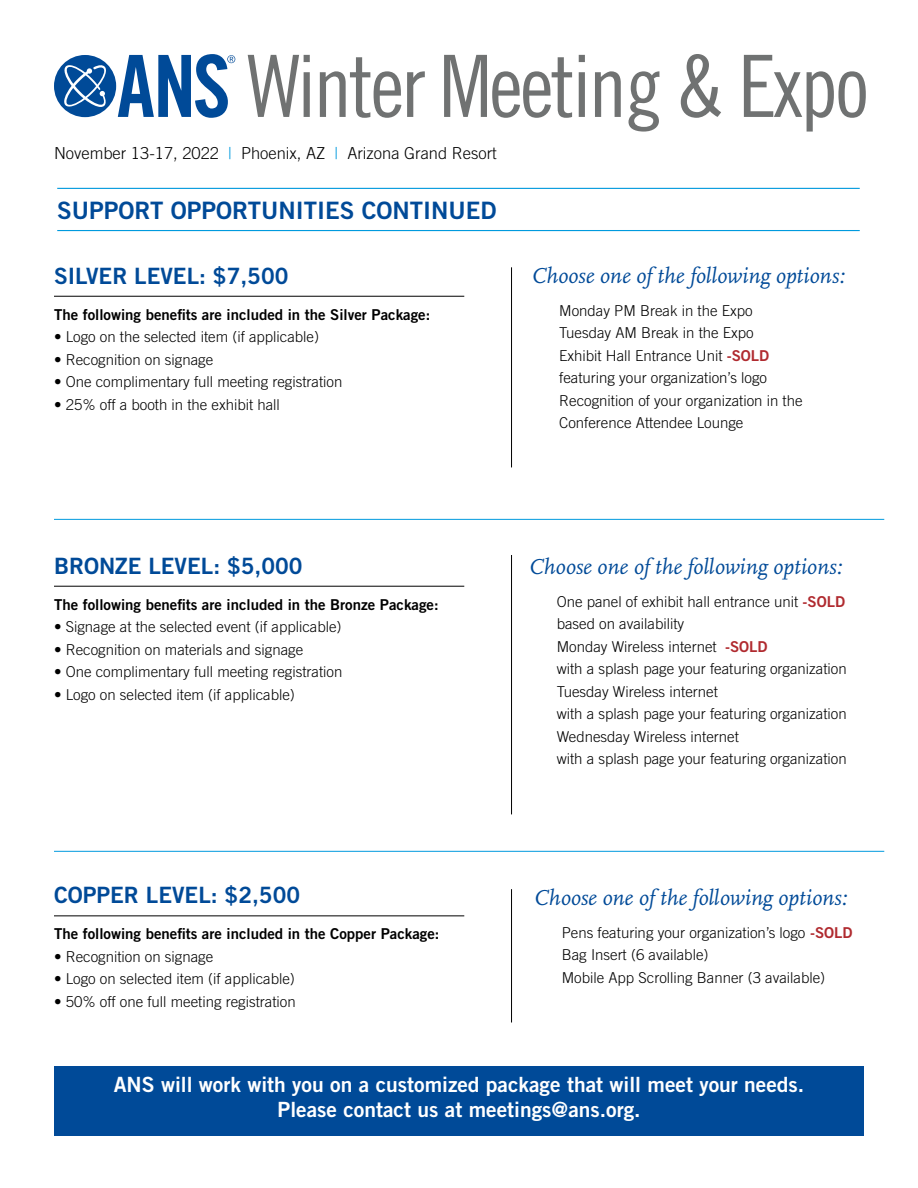
<style>
.page{position:relative;width:918px;height:1188px;background:#fff}
.page>*{position:absolute;margin:0;border:0;box-sizing:border-box;transform-origin:0 0}
.t1{font:24px "Trade Gothic LT Std Bd 2";color:#004a98}
.t2{font:italic 22.5px "Scala OT";color:#004a98}
.t3{font:22.5px "Trade Gothic LT Std Bd 2";color:#004a98}
.t4{font:21px/25.2px "Trade Gothic LT Std Bd 2";color:#fff;text-align:center}
.t5{font:300 16.5px "Trade Gothic LT Std";color:#000}
.t6{font:300 15px/22.5px "Trade Gothic LT Std";color:#000}
.t7{font:15px "Trade Gothic LT Std Bd 2";color:#000}
.s1{color:#009ade}
.s2{font-family:"Trade Gothic LT Std Bd 2";font-weight:400;color:#b02a2f}
</style>
<div class="page">
<div style="left:54px;top:1066px;width:810px;height:70px;background:#004a98"></div>
<hr style="left:54px;top:296px;width:410px;height:1px;background:#000">
<hr style="left:511px;top:267px;width:1px;height:200px;background:#000">
<hr style="left:54px;top:519px;width:830px;height:1px;background:#009ade">
<hr style="left:54px;top:851px;width:830px;height:1px;background:#009ade">
<hr style="left:54px;top:915px;width:410px;height:1px;background:#000">
<hr style="left:511px;top:889px;width:1px;height:133px;background:#000">
<hr style="left:54px;top:586px;width:410px;height:1px;background:#000">
<hr style="left:511px;top:555px;width:1px;height:259px;background:#000">
<hr style="left:57px;top:188px;width:803px;height:1px;background:#009ade">
<hr style="left:57px;top:230px;width:803px;height:1px;background:#009ade">
<svg style="left:248px;top:55px;width:62px;height:62px"></svg>
<svg style="left:320px;top:57px;width:81px;height:61px"></svg>
<svg style="left:407px;top:71px;width:18px;height:46px"></svg>
<svg style="left:444px;top:55px;width:128px;height:63px"></svg>
<svg style="left:579px;top:55px;width:6px;height:62px"></svg>
<svg style="left:595px;top:71px;width:26px;height:46px"></svg>
<svg style="left:629px;top:71px;width:30px;height:61px"></svg>
<svg style="left:681px;top:54px;width:40px;height:64px"></svg>
<svg style="left:744px;top:55px;width:122px;height:77px"></svg>
<svg style="left:54px;top:54px;width:181px;height:64px"></svg>
<p class="t5" style="left:54px;top:143px;width:444px">November 13-17, 2022 <span class="s1">|</span> Phoenix, AZ <span class="s1">|</span> Arizona Grand Resort</p>
<h1 class="t1" style="left:57px;top:196px;width:441px">SUPPORT OPPORTUNITIES CONTINUED</h1>
<h2 class="t3" style="left:54px;top:262px;width:236px">SILVER LEVEL: $7,500</h2>
<h2 class="t2" style="left:531px;top:263px;width:315px">Choose one of the following options:</h2>
<p class="t6" style="left:559px;top:299px;width:245px">Monday PM Break in the Expo<br>Tuesday AM Break in the Expo<br>Exhibit Hall Entrance Unit <span class="s2">-SOLD </span>featuring your organization’s logo<br>Recognition of your organization in the<br>Conference Attendee Lounge</p>
<p class="t7" style="left:54px;top:305px;width:378px">The following benefits are included in the Silver Package:</p>
<p class="t6" style="left:54px;top:326px;width:267px">• Logo on the selected item (if applicable)</p>
<p class="t6" style="left:54px;top:348px;width:161px">• Recognition on signage</p>
<p class="t6" style="left:54px;top:371px;width:290px">• One complimentary full meeting registration</p>
<p class="t6" style="left:54px;top:393px;width:227px">• 25% off a booth in the exhibit hall</p>
<h2 class="t3" style="left:54px;top:552px;width:250px">BRONZE LEVEL: $5,000</h2>
<h2 class="t2" style="left:529px;top:554px;width:315px">Choose one of the following options:</h2>
<p class="t6" style="left:557px;top:590px;width:292px">One panel of exhibit hall entrance unit <span class="s2">-SOLD </span>based on availability<br>Monday Wireless internet <span class="s2">-SOLD<br></span>with a splash page your featuring organization Tuesday Wireless internet<br>with a splash page your featuring organization Wednesday Wireless internet<br>with a splash page your featuring organization</p>
<p class="t7" style="left:54px;top:595px;width:386px">The following benefits are included in the Bronze Package:</p>
<p class="t6" style="left:54px;top:616px;width:289px">• Signage at the selected event (if applicable)</p>
<p class="t6" style="left:54px;top:638px;width:251px">• Recognition on materials and signage</p>
<p class="t6" style="left:54px;top:661px;width:290px">• One complimentary full meeting registration</p>
<p class="t6" style="left:54px;top:683px;width:242px">• Logo on selected item (if applicable)</p>
<h2 class="t3" style="left:54px;top:881px;width:248px">COPPER LEVEL: $2,500</h2>
<h2 class="t2" style="left:534px;top:885px;width:315px">Choose one of the following options:</h2>
<p class="t6" style="left:562px;top:921px;width:292px">Pens featuring your organization’s logo <span class="s2">-SOLD<br></span>Bag Insert (6 available)<br>Mobile App Scrolling Banner (3 available)</p>
<p class="t7" style="left:54px;top:925px;width:387px">The following benefits are included in the Copper Package:</p>
<p class="t6" style="left:54px;top:945px;width:161px">• Recognition on signage</p>
<p class="t6" style="left:54px;top:968px;width:242px">• Logo on selected item (if applicable)</p>
<p class="t6" style="left:54px;top:990px;width:243px">• 50% off one full meeting registration</p>
<h3 class="t4" style="left:114px;top:1071px;width:692px">ANS will work with you on a customized package that will meet your needs.<br>Please contact us at meetings@ans.org.</h3>
</div>
